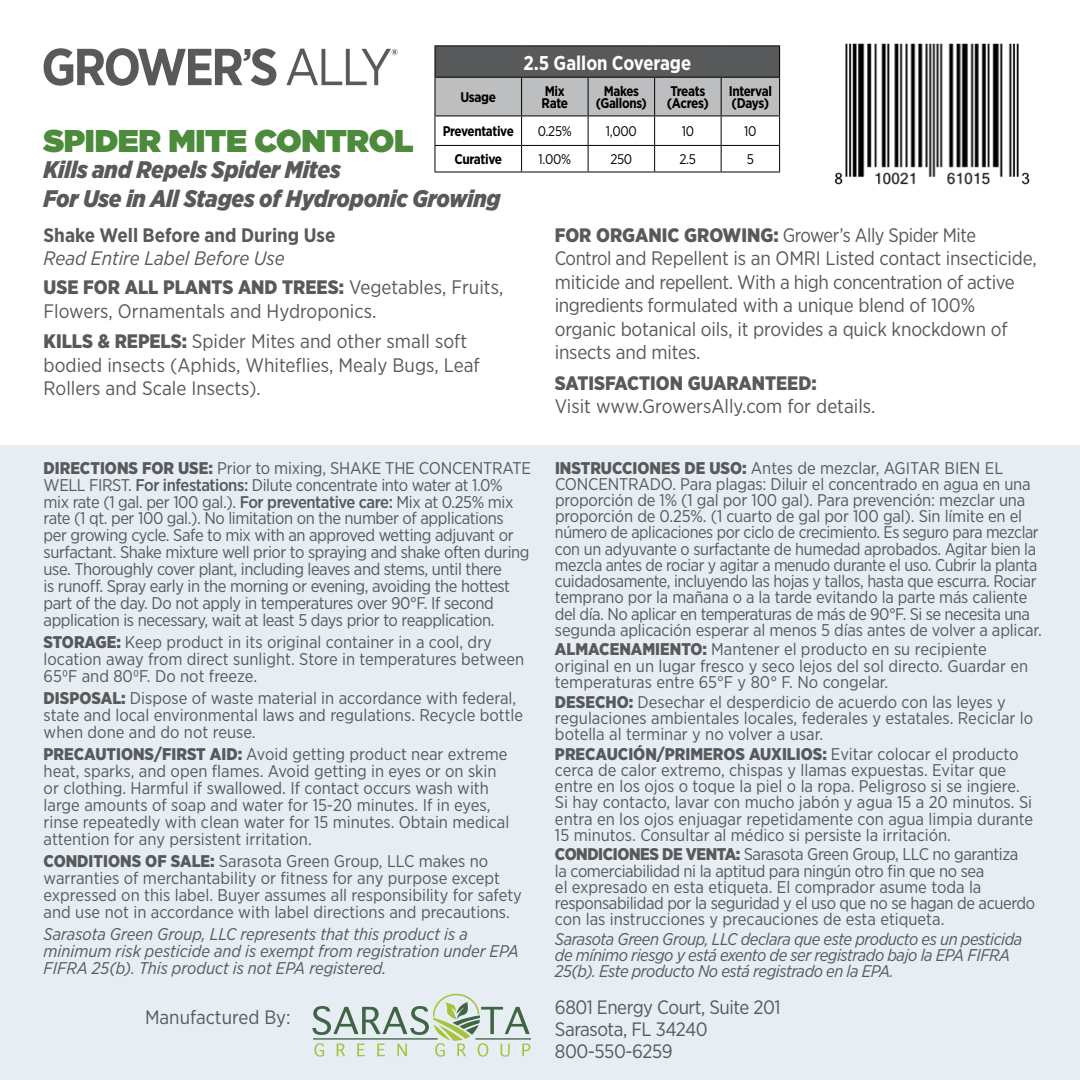
<style>
.page{position:relative;width:1080px;height:1080px;background:#fff}
.page>*{position:absolute;margin:0;border:0;box-sizing:border-box;transform-origin:0 0}
.t1{font:900 31.6px "Gotham";letter-spacing:-.01em;color:#4d8b3c}
.t2{font:italic 900 24px/29.2px "Gotham Narrow";letter-spacing:-.01em;color:#58595b}
.t3{font:700 20px "Gotham Narrow";color:#fff;scale:.95 1}
.t4{font:19.6px/23.4px "Gotham Narrow";letter-spacing:-.01em;color:#58595b}
.t5{font:italic 19.6px/28.8px "Gotham Narrow";color:#58595b}
.t6{font:700 19.6px "Gotham Narrow";color:#58595b}
.t7{font:900 19.6px "Gotham Narrow";color:#58595b}
.t8{font:19.4px/21.8px "Gotham Narrow";letter-spacing:-.025em;color:#58595b}
.t9{font:19.4px "Gotham Narrow";color:#58595b}
.t10{font:17px/16.2px "Gotham Narrow";letter-spacing:-.01em;color:#58595b}
.t11{font:italic 17px/16.2px "Gotham Narrow";letter-spacing:-.025em;color:#58595b}
.t12{font:italic 17px/17px "Gotham Narrow";color:#58595b}
.t13{font:700 14px/12px "Gotham Narrow";letter-spacing:-.025em;color:#000}
.t14{font:700 14px/12px "Gotham Narrow";letter-spacing:-.025em;color:#000;scale:.96 1}
.t15{font:14px "Gotham Narrow";letter-spacing:-.025em;color:#000}
.t16{font:700 14px/12px "Gotham Narrow";letter-spacing:-.025em;color:#000;text-align:center;scale:.95 1}
.s1{font-weight:900;font-style:normal}
.s2{font-style:normal}
.s3{font-weight:900}
.s4{font-weight:500}
</style>
<div class="page">
<div style="left:0;top:445px;width:1080px;height:635px;background:#e6eef4"></div>
<hr style="left:475px;top:1038px;width:56px;height:2px;background:#3f6544">
<svg style="left:312px;top:994px;width:218px;height:63px"></svg>
<svg style="left:44px;top:48px;width:232px;height:38px"></svg>
<svg style="left:286px;top:49px;width:112px;height:36px"></svg>
<img style="left:834px;top:43px;width:196px;height:142px">
<div style="left:435px;top:46px;width:345px;height:31px;background:#58595b"></div>
<hr style="left:434px;top:45px;width:88px;height:1px;background:#000">
<hr style="left:434px;top:46px;width:1px;height:31px;background:#000">
<hr style="left:522px;top:45px;width:66px;height:1px;background:#000">
<hr style="left:588px;top:45px;width:67px;height:1px;background:#000">
<hr style="left:655px;top:45px;width:66px;height:1px;background:#000">
<hr style="left:721px;top:45px;width:59px;height:1px;background:#000">
<hr style="left:779px;top:46px;width:1px;height:31px;background:#000">
<svg style="left:434px;top:77px;width:346px;height:95px"></svg>
<hr style="left:434px;top:172px;width:88px;height:1px;background:#000">
<hr style="left:522px;top:172px;width:66px;height:1px;background:#000">
<hr style="left:588px;top:172px;width:67px;height:1px;background:#000">
<hr style="left:655px;top:172px;width:66px;height:1px;background:#000">
<hr style="left:721px;top:172px;width:59px;height:1px;background:#000">
<p class="t3" style="left:523px;top:50px;width:178px">2.5 Gallon Coverage</p>
<p class="t13" style="left:460px;top:91px;width:37px">Usage</p>
<p class="t13" style="left:542px;top:85px;width:28px">Mix<br>Rate</p>
<p class="t16" style="left:596px;top:85px;width:55px">Makes (Gallons)</p>
<p class="t13" style="left:667px;top:85px;width:44px">Treats (Acres)</p>
<p class="t14" style="left:729px;top:85px;width:46px">Interval (Days)</p>
<p class="t14" style="left:443px;top:125px;width:76px">Preventative</p>
<p class="t15" style="left:538px;top:123px;width:36px">0.25%</p>
<p class="t15" style="left:606px;top:123px;width:32px">1,000</p>
<p class="t15" style="left:682px;top:123px;width:14px">10</p>
<p class="t15" style="left:744px;top:123px;width:14px">10</p>
<p class="t13" style="left:454px;top:153px;width:49px">Curative</p>
<p class="t15" style="left:539px;top:151px;width:34px">1.00%</p>
<p class="t15" style="left:610px;top:151px;width:23px">250</p>
<p class="t15" style="left:680px;top:151px;width:18px">2.5</p>
<p class="t15" style="left:747px;top:151px;width:9px">5</p>
<h1 class="t1" style="left:43px;top:122px;width:372px">SPIDER MITE CONTROL</h1>
<h2 class="t2" style="left:43px;top:154px;width:459px">Kills and Repels Spider Mites<br>For Use in All Stages of Hydroponic Growing</h2>
<p class="t6" style="left:44px;top:223px;width:293px">Shake Well Before and During Use</p>
<p class="t5" style="left:44px;top:244px;width:461px">Read Entire Label Before Use<br><span class="s1">USE FOR ALL PLANTS AND TREES:</span> <span class="s2">Vegetables, Fruits,</span></p>
<p class="t4" style="left:44px;top:295px;width:425px;line-height:30.4px">Flowers, Ornamentals and Hydroponics.<br><span class="s3">KILLS &amp; REPELS:</span> Spider Mites and other small soft</p>
<p class="t4" style="left:44px;top:353px;width:438px">bodied insects (Aphids, Whiteflies, Mealy Bugs, Leaf<br>Rollers and Scale Insects).</p>
<p class="t10" style="left:44px;top:459px;width:489px;line-height:17px"><span class="s3">DIRECTIONS FOR USE:</span> Prior to mixing, SHAKE THE CONCENTRATE WELL FIRST. <span class="s4">For infestations:</span> Dilute concentrate into water at 1.0% mix rate (1 gal. per 100 gal.). <span class="s4">For preventative care:</span> Mix at 0.25% mix rate (1 qt. per 100 gal.). No limitation on the number of applications per growing cycle. Safe to mix with an approved wetting adjuvant or surfactant. Shake mixture well prior to spraying and shake often during use. Thoroughly cover plant, including leaves and stems, until there<br>is runoff. Spray early in the morning or evening, avoiding the hottest part of the day. Do not apply in temperatures over 90°F. If second application is necessary, wait at least 5 days prior to reapplication.</p>
<p class="t10" style="left:44px;top:633px;width:482px;line-height:17px"><span class="s3">STORAGE:</span> Keep product in its original container in a cool, dry location away from direct sunlight. Store in temperatures between<br>650F and 800F. Do not freeze.</p>
<p class="t10" style="left:44px;top:690px;width:481px;line-height:17px"><span class="s3">DISPOSAL:</span> Dispose of waste material in accordance with federal, state and local environmental laws and regulations. Recycle bottle when done and do not reuse.</p>
<p class="t10" style="left:44px;top:746px;width:467px;line-height:17px"><span class="s3">PRECAUTIONS/FIRST AID:</span> Avoid getting product near extreme heat, sparks, and open flames. Avoid getting in eyes or on skin or clothing. Harmful if swallowed. If contact occurs wash with large amounts of soap and water for 15-20 minutes. If in eyes, rinse repeatedly with clean water for 15 minutes. Obtain medical attention for any persistent irritation.</p>
<p class="t10" style="left:44px;top:852px;width:480px;line-height:17px"><span class="s3">CONDITIONS OF SALE:</span> Sarasota Green Group, LLC makes no warranties of merchantability or fitness for any purpose except expressed on this label. Buyer assumes all responsibility for safety and use not in accordance with label directions and precautions.</p>
<p class="t12" style="left:44px;top:925px;width:477px">Sarasota Green Group, LLC represents that this product is a minimum risk pesticide and is exempt from registration under EPA<br>FIFRA 25(b). This product is not EPA registered.</p>
<p class="t9" style="left:145px;top:1005px;width:147px">Manufactured By:</p>
<p class="t4" style="left:555px;top:223px;width:484px"><span class="s3">FOR ORGANIC GROWING:</span> Grower’s Ally Spider Mite Control and Repellent is an OMRI Listed contact insecticide, miticide and repellent. With a high concentration of active ingredients formulated with a unique blend of 100% organic botanical oils, it provides a quick knockdown of insects and mites.</p>
<p class="t7" style="left:555px;top:370px;width:263px">SATISFACTION GUARANTEED:</p>
<p class="t4" style="left:555px;top:394px;width:322px">Visit www.GrowersAlly.com for details.</p>
<p class="t10" style="left:555px;top:459px;width:488px"><span class="s3">INSTRUCCIONES DE USO:</span> Antes de mezclar, AGITAR BIEN EL CONCENTRADO. Para plagas: Diluir el concentrado en agua en una proporción de 1% (1 gal por 100 gal). Para prevención: mezclar una proporción de 0.25%. (1 cuarto de gal por 100 gal). Sin límite en el número de aplicaciones por ciclo de crecimiento. Es seguro para mezclar con un adyuvante o surfactante de humedad aprobados. Agitar bien la mezcla antes de rociar y agitar a menudo durante el uso. Cubrir la planta cuidadosamente, incluyendo las hojas y tallos, hasta que escurra. Rociar temprano por la mañana o a la tarde evitando la parte más caliente del día. No aplicar en temperaturas de más de 90°F. Si se necesita una segunda aplicación esperar al menos 5 días antes de volver a aplicar.</p>
<p class="t10" style="left:555px;top:641px;width:475px"><span class="s3">ALMACENAMIENTO:</span> Mantener el producto en su recipiente original en un lugar fresco y seco lejos del sol directo. Guardar en temperaturas entre 65°F y 80° F. No congelar.</p>
<p class="t10" style="left:555px;top:693px;width:480px"><span class="s3">DESECHO:</span> Desechar el desperdicio de acuerdo con las leyes y regulaciones ambientales locales, federales y estatales. Reciclar lo botella al terminar y no volver a usar.</p>
<p class="t10" style="left:555px;top:745px;width:480px"><span class="s3">PRECAUCIÓN/PRIMEROS AUXILIOS:</span> Evitar colocar el producto cerca de calor extremo, chispas y llamas expuestas. Evitar que entre en los ojos o toque la piel o la ropa. Peligroso si se ingiere.<br>Si hay contacto, lavar con mucho jabón y agua 15 a 20 minutos. Si entra en los ojos enjuagar repetidamente con agua limpia durante 15 minutos. Consultar al médico si persiste la irritación.</p>
<p class="t10" style="left:555px;top:846px;width:482px"><span class="s3">CONDICIONES DE VENTA:</span> Sarasota Green Group, LLC no garantiza<br>la comerciabilidad ni la aptitud para ningún otro fin que no sea<br>el expresado en esta etiqueta. El comprador asume toda la responsabilidad por la seguridad y el uso que no se hagan de acuerdo con las instrucciones y precauciones de esta etiqueta.</p>
<p class="t11" style="left:555px;top:931px;width:469px">Sarasota Green Group, LLC declara que este producto es un pesticida de mínimo riesgo y está exento de ser registrado bajo la EPA FIFRA<br>25(b). Este producto No está registrado en la EPA.</p>
<p class="t8" style="left:555px;top:996px;width:227px">6801 Energy Court, Suite 201<br>Sarasota, FL 34240<br>800-550-6259</p>
</div>
